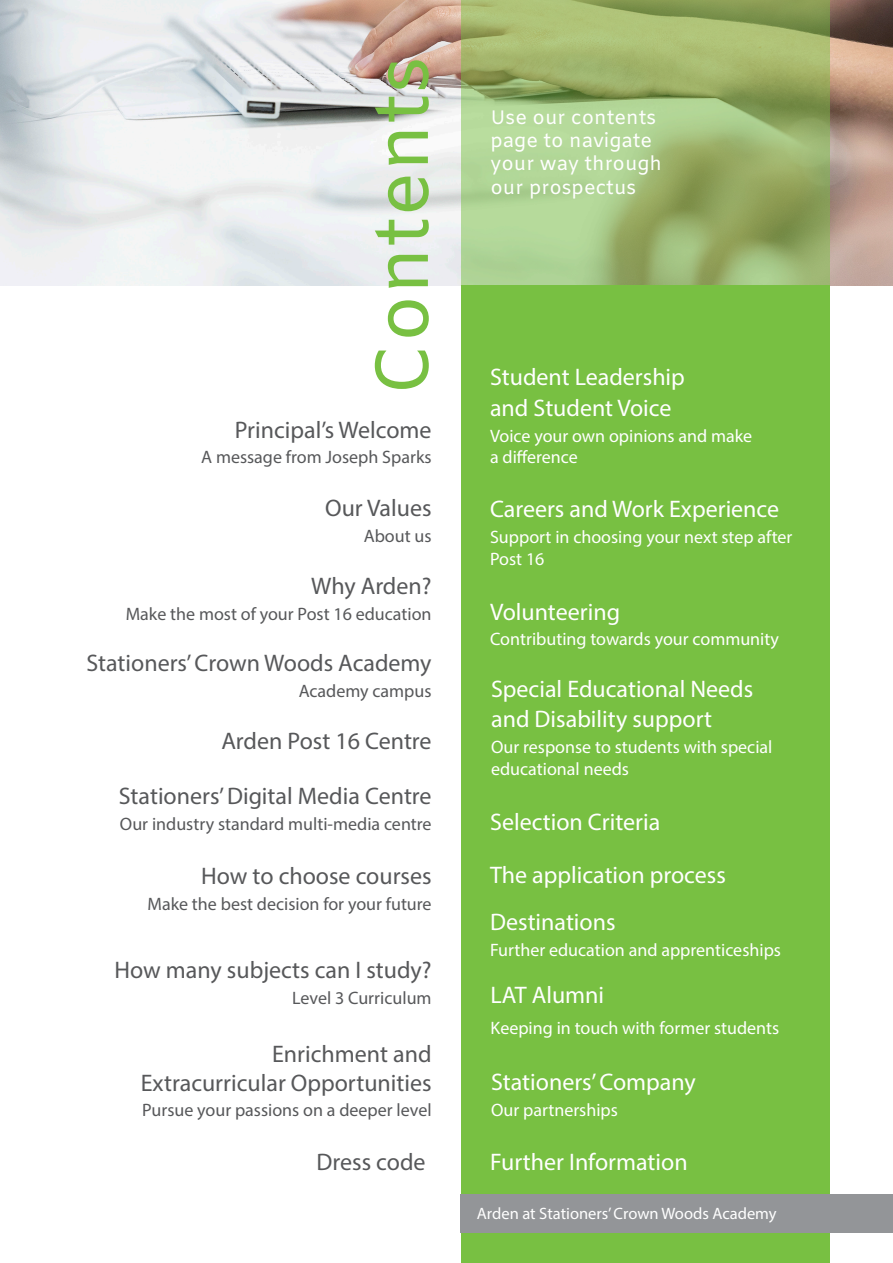
<style>
.page{position:relative;width:893px;height:1263px;background:#fff}
.page>*{position:absolute;margin:0;border:0;box-sizing:border-box;transform-origin:0 0}
.t1{font:75px "Amiko";color:#78c042}
.Paragraph_Style_1{font:24px/30.6px "Myriad Pro";color:#fff}
.Paragraph_Style_1-2{font:24px "Myriad Pro";color:#57585a}
.Paragraph_Style_1-3{font:19.5px/23.4px "Amiko";color:#fff}
.Paragraph_Style_1-4{font:18px/21.6px "Myriad Pro";color:#fff}
.Paragraph_Style_1-5{font:18px "Myriad Pro";color:#57585a}
.t2{font:16.5px "Myriad Hebrew";color:#fff}
</style>
<div class="page">
<img style="left:0;top:0;width:893px;height:286px">
<div style="left:461px;top:286px;width:368px;height:977px;background:#78c042"></div>
<svg style="left:461px;top:0;width:368px;height:286px;background:#a0ba76"></svg>
<div style="left:461px;top:1194px;width:432px;height:39px;background:#939598"></div>
<p class="t1" style="left:358px;top:396px;width:342px;rotate:-90deg">Contents</p>
<p class="Paragraph_Style_1-2" style="left:235px;top:415px;width:198px">Principal’s Welcome</p>
<p class="Paragraph_Style_1-5" style="left:201px;top:446px;width:232px">A message from Joseph Sparks</p>
<p class="Paragraph_Style_1-2" style="left:325px;top:493px;width:108px">Our Values</p>
<p class="Paragraph_Style_1-5" style="left:364px;top:525px;width:69px">About us</p>
<p class="Paragraph_Style_1-2" style="left:311px;top:571px;width:122px">Why Arden?</p>
<p class="Paragraph_Style_1-5" style="left:126px;top:603px;width:307px">Make the most of your Post 16 education</p>
<p class="Paragraph_Style_1-2" style="left:86px;top:649px;width:347px">Stationers’ Crown Woods Academy</p>
<p class="Paragraph_Style_1-5" style="left:299px;top:680px;width:134px">Academy campus</p>
<p class="Paragraph_Style_1-2" style="left:221px;top:726px;width:212px">Arden Post 16 Centre</p>
<p class="Paragraph_Style_1-2" style="left:119px;top:781px;width:314px">Stationers’ Digital Media Centre</p>
<p class="Paragraph_Style_1-5" style="left:120px;top:812px;width:313px">Our industry standard multi-media centre</p>
<p class="Paragraph_Style_1-2" style="left:201px;top:861px;width:232px">How to choose courses</p>
<p class="Paragraph_Style_1-5" style="left:147px;top:892px;width:286px">Make the best decision for your future</p>
<p class="Paragraph_Style_1-2" style="left:115px;top:955px;width:319px">How many subjects can I study?</p>
<p class="Paragraph_Style_1-5" style="left:292px;top:987px;width:141px">Level 3 Curriculum</p>
<p class="Paragraph_Style_1-2" style="left:272px;top:1039px;width:161px">Enrichment and</p>
<p class="Paragraph_Style_1-2" style="left:141px;top:1068px;width:292px">Extracurricular Opportunities</p>
<p class="Paragraph_Style_1-5" style="left:142px;top:1099px;width:291px">Pursue your passions on a deeper level</p>
<p class="Paragraph_Style_1-3" style="left:490px;top:107px;width:173px">Use our contents page to navigate your way through our prospectus</p>
<p class="Paragraph_Style_1" style="left:490px;top:361px;width:196px">Student Leadership</p>
<p class="Paragraph_Style_1" style="left:490px;top:392px;width:183px">and Student Voice</p>
<p class="Paragraph_Style_1-4" style="left:490px;top:425px;width:264px">Voice your own opinions and make a difference</p>
<p class="Paragraph_Style_1" style="left:490px;top:494px;width:291px">Careers and Work Experience</p>
<p class="Paragraph_Style_1-4" style="left:490px;top:526px;width:304px">Support in choosing your next step after<br>Post 16</p>
<p class="Paragraph_Style_1" style="left:490px;top:596px;width:132px">Volunteering</p>
<p class="Paragraph_Style_1-4" style="left:490px;top:628px;width:291px">Contributing towards your community</p>
<p class="Paragraph_Style_1" style="left:491px;top:673px;width:264px">Special Educational Needs and Disability support</p>
<p class="Paragraph_Style_1-4" style="left:491px;top:736px;width:283px">Our response to students with special educational needs</p>
<p class="Paragraph_Style_1" style="left:490px;top:806px;width:172px">Selection Criteria</p>
<p class="Paragraph_Style_1" style="left:490px;top:859px;width:237px">The application process</p>
<p class="Paragraph_Style_1" style="left:490px;top:906px;width:127px">Destinations</p>
<p class="Paragraph_Style_1-4" style="left:490px;top:939px;width:292px">Further education and apprenticeships</p>
<p class="Paragraph_Style_1" style="left:491px;top:979px;width:115px">LAT Alumni</p>
<p class="Paragraph_Style_1-4" style="left:491px;top:1016px;width:290px">Keeping in touch with former students</p>
<p class="Paragraph_Style_1" style="left:491px;top:1066px;width:206px">Stationers’ Company</p>
<p class="Paragraph_Style_1-4" style="left:491px;top:1098px;width:128px">Our partnerships</p>
<p class="Paragraph_Style_1-2" style="left:317px;top:1147px;width:111px">Dress code</p>
<p class="Paragraph_Style_1" style="left:490px;top:1146px;width:199px">Further Information</p>
<p class="t2" style="left:477px;top:1204px;width:301px">Arden at Stationers’ Crown Woods Academy</p>
</div>
